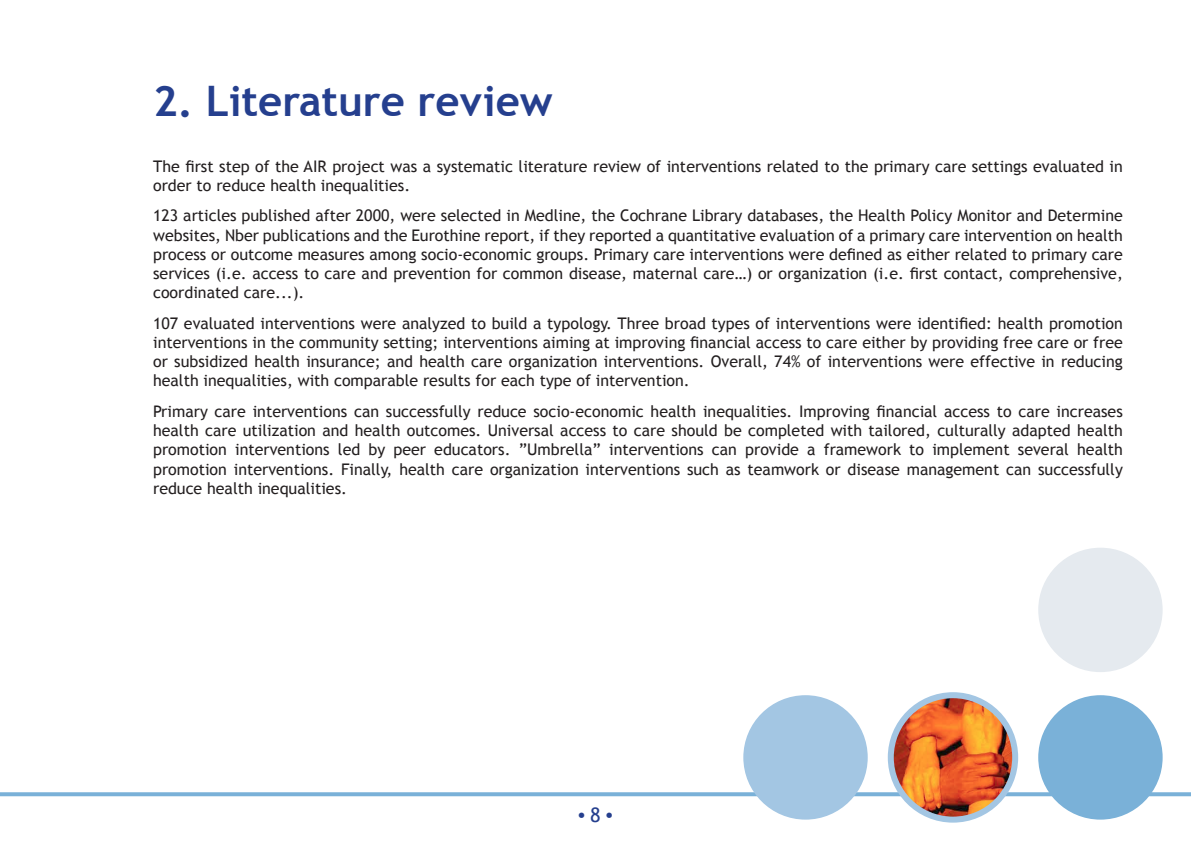
<style>
.page{position:relative;width:1191px;height:851px;background:#fff}
.page>*{position:absolute;margin:0;border:0;box-sizing:border-box;transform-origin:0 0}
.t1{font:700 42px "Trebuchet MS";color:#253f8e}
.t2{font:20px "Times";color:#253f8e}
.t3{font:16px/19.2px "Trebuchet MS";color:#231f20;text-align:justify}
.s1{font-family:"Trebuchet MS"}
</style>
<div class="page">
<svg style="left:0;top:792px;width:1191px;height:4px;background:#82b6da"></svg>
<div style="left:743px;top:695px;width:124px;height:124px;background:#a3c6e3;border-radius:50%"></div>
<img style="left:890px;top:695px;width:125px;height:124px;border-radius:61px">
<div style="left:887px;top:692px;width:131px;height:130px;border:6px solid #a3c6e3;border-radius:50%"></div>
<div style="left:1038px;top:695px;width:124px;height:124px;background:#7ab1d8;border-radius:50%"></div>
<div style="left:1038px;top:547px;width:124px;height:125px;background:#e5eaef;border-radius:50%"></div>
<p class="t1" style="left:153px;top:75px;width:401px">2. Literature review</p>
<p class="t3" style="left:153px;top:156px;width:971px">The first step of the AIR project was a systematic literature review of interventions related to the primary care settings evaluated in order to reduce health inequalities.</p>
<p class="t3" style="left:153px;top:206px;width:971px">123 articles published after 2000, were selected in Medline, the Cochrane Library databases, the Health Policy Monitor and Determine websites, Nber publications and the Eurothine report, if they reported a quantitative evaluation of a primary care intervention on health process or outcome measures among socio-economic groups. Primary care interventions were defined as either related to primary care services (i.e. access to care and prevention for common disease, maternal care…) or organization (i.e. first contact, comprehensive, coordinated care...).</p>
<p class="t3" style="left:153px;top:313px;width:971px">107 evaluated interventions were analyzed to build a typology. Three broad types of interventions were identified: health promotion interventions in the community setting; interventions aiming at improving financial access to care either by providing free care or free or subsidized health insurance; and health care organization interventions. Overall, 74% of interventions were effective in reducing health inequalities, with comparable results for each type of intervention.</p>
<p class="t3" style="left:153px;top:402px;width:971px">Primary care interventions can successfully reduce socio-economic health inequalities. Improving financial access to care increases health care utilization and health outcomes. Universal access to care should be completed with tailored, culturally adapted health promotion interventions led by peer educators. ”Umbrella” interventions can provide a framework to implement several health promotion interventions. Finally, health care organization interventions such as teamwork or disease management can successfully reduce health inequalities.</p>
<p class="t2" style="left:578px;top:804px;width:36px">• <span class="s1">8</span> •</p>
</div>
